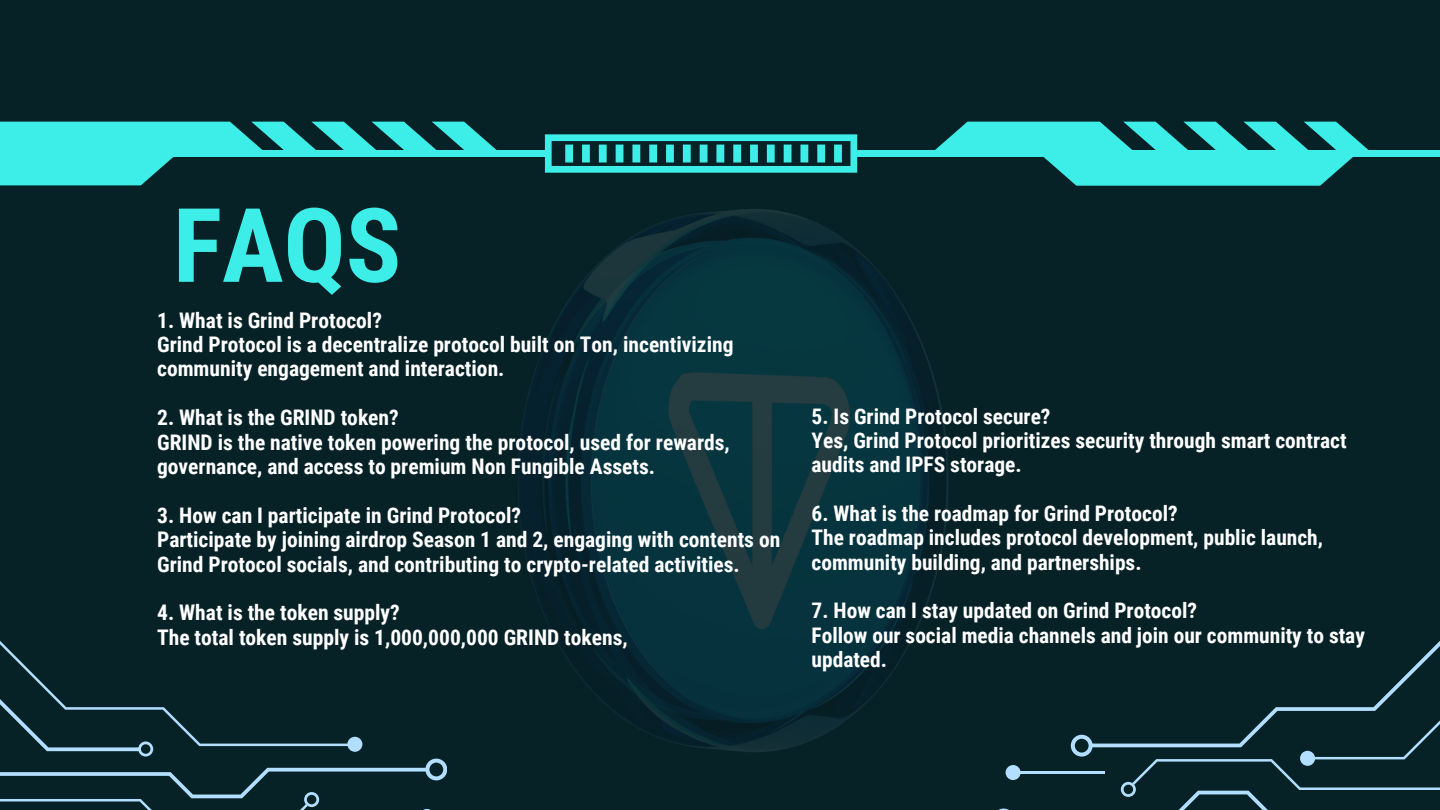
<style>
.page{position:relative;width:1440px;height:810px;background:#072227}
.page>*{position:absolute;margin:0;border:0;box-sizing:border-box;transform-origin:0 0}
.t1{font:700 103px "Roboto Condensed";color:#3dede8}
.t2{font:700 21.5px/24.4px "Roboto Condensed";color:#fff}
.t3{font:700 21.4px/24.3px "Roboto Condensed";color:#fff}
</style>
<div class="page">
<svg style="left:427px;top:759px;width:20px;height:21px"></svg>
<svg style="left:0;top:641px;width:427px;height:169px"></svg>
<div style="left:1006px;top:765px;width:15px;height:15px;background:#b2deff;border-radius:50%"></div>
<svg style="left:1014px;top:641px;width:426px;height:169px"></svg>
<svg style="left:0;top:122px;width:497px;height:63px"></svg>
<svg style="left:935px;top:122px;width:434px;height:64px"></svg>
<div style="left:854px;top:150px;width:586px;height:7px;background:#3dede8"></div>
<div style="left:0;top:150px;width:548px;height:7px;background:#3dede8"></div>
<svg style="left:545px;top:134px;width:312px;height:39px"></svg>
<img style="left:447px;top:182px;width:596px;height:596px">
<p class="t1" style="left:173px;top:186px;width:230px">FAQS</p>
<p class="t2" style="left:157px;top:308px;width:226px">1. What is Grind Protocol?</p>
<h1 class="t2" style="left:157px;top:332px;width:578px">Grind Protocol is a decentralize protocol built on Ton, incentivizing community engagement and interaction.</h1>
<p class="t2" style="left:157px;top:406px;width:243px">2. What is the GRIND token?</p>
<p class="t2" style="left:157px;top:430px;width:574px">GRIND is the native token powering the protocol, used for rewards, governance, and access to premium Non Fungible Assets.</p>
<p class="t2" style="left:157px;top:503px;width:365px">3. How can I participate in Grind Protocol?</p>
<p class="t2" style="left:157px;top:528px;width:625px">Participate by joining airdrop Season 1 and 2, engaging with contents on<br>Grind Protocol socials, and contributing to crypto-related activities.</p>
<p class="t2" style="left:157px;top:601px;width:244px">4. What is the token supply?</p>
<p class="t2" style="left:157px;top:625px;width:472px">The total token supply is 1,000,000,000 GRIND tokens,</p>
<p class="t3" style="left:812px;top:404px;width:240px">5. Is Grind Protocol secure?</p>
<p class="t3" style="left:812px;top:428px;width:537px">Yes, Grind Protocol prioritizes security through smart contract audits and IPFS storage.</p>
<p class="t3" style="left:812px;top:501px;width:368px">6. What is the roadmap for Grind Protocol?</p>
<p class="t3" style="left:812px;top:526px;width:513px">The roadmap includes protocol development, public launch, community building, and partnerships.</p>
<p class="t3" style="left:812px;top:599px;width:387px">7. How can I stay updated on Grind Protocol?</p>
<p class="t3" style="left:812px;top:623px;width:555px">Follow our social media channels and join our community to stay updated.</p>
</div>
